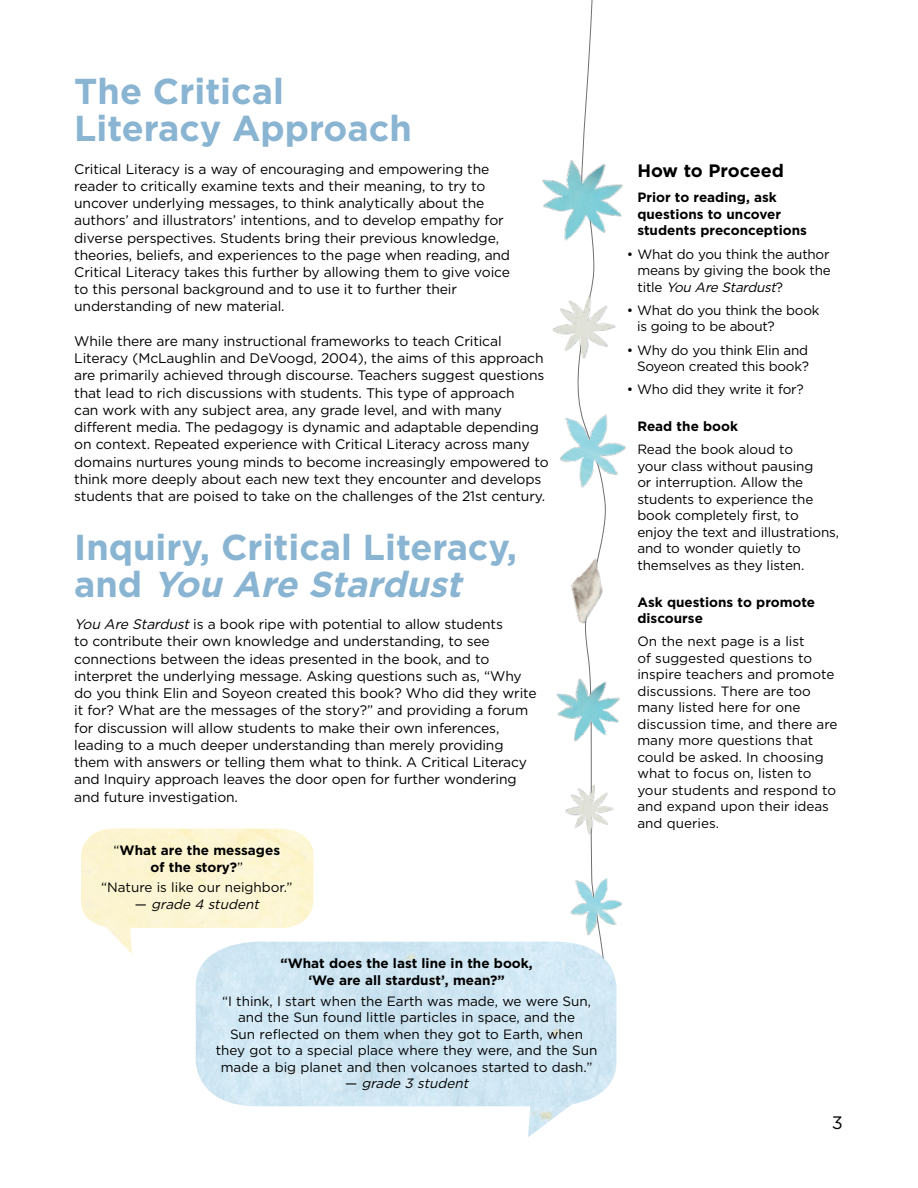
<style>
.page{position:relative;width:918px;height:1188px;background:#fff}
.page>*{position:absolute;margin:0;border:0;box-sizing:border-box;transform-origin:0 0}
.t1{font:700 36px/37.5px "Gotham HTF";color:#89b4d2}
.t2{font:700 18px "Gotham HTF";color:#000}
.t3{font:18px "Gotham HTF";color:#000}
.t4{font:13.8px/17.2px "Gotham HTF";letter-spacing:-.01em;color:#000}
.t5{font:13.5px/16.5px "Gotham HTF";letter-spacing:-.005em;color:#000}
.t6{font:700 13.5px/16.5px "Gotham HTF";color:#000;text-align:center}
.t7{font:italic 13.5px "Gotham HTF";color:#000}
.s1{font-style:italic}
.s2{font-weight:400}
.s3{font-style:normal}
</style>
<div class="page">
<svg style="left:583px;top:0;width:10px;height:664px"></svg>
<img style="left:542px;top:138px;width:84px;height:502px">
<img style="left:550px;top:664px;width:73px;height:278px">
<img style="left:81px;top:829px;width:233px;height:125px">
<img style="left:196px;top:942px;width:420px;height:195px">
<h1 class="t1" style="left:74px;top:72px;width:339px">The Critical<br>Literacy Approach</h1>
<p class="t4" style="left:74px;top:160px;width:437px">Critical Literacy is a way of encouraging and empowering the reader to critically examine texts and their meaning, to try to uncover underlying messages, to think analytically about the authors’ and illustrators’ intentions, and to develop empathy for diverse perspectives. Students bring their previous knowledge, theories, beliefs, and experiences to the page when reading, and Critical Literacy takes this further by allowing them to give voice to this personal background and to use it to further their understanding of new material.</p>
<p class="t4" style="left:74px;top:332px;width:476px">While there are many instructional frameworks to teach Critical Literacy (McLaughlin and DeVoogd, 2004), the aims of this approach are primarily achieved through discourse. Teachers suggest questions that lead to rich discussions with students. This type of approach<br>can work with any subject area, any grade level, and with many different media. The pedagogy is dynamic and adaptable depending on context. Repeated experience with Critical Literacy across many domains nurtures young minds to become increasingly empowered to think more deeply about each new text they encounter and develops students that are poised to take on the challenges of the 21st century.</p>
<h1 class="t1" style="left:74px;top:527px;width:444px">Inquiry, Critical Literacy, a n d <span class="s1">You Are Stardust</span></h1>
<p class="t4" style="left:74px;top:615px;width:464px"><span class="s1">You Are Stardust</span>is a book ripe with potential to allow students<br>to contribute their own knowledge and understanding, to see connections between the ideas presented in the book, and to interpret the underlying message. Asking questions such as, “Why do you think Elin and Soyeon created this book? Who did they write it for? What are the messages of the story?” and providing a forum for discussion will allow students to make their own inferences, leading to a much deeper understanding than merely providing them with answers or telling them what to think. A Critical Literacy and Inquiry approach leaves the door open for further wondering and future investigation.</p>
<p class="t6" style="left:114px;top:842px;width:168px"><span class="s2">“</span>What are the messages of the story?<span class="s2">”</span></p>
<p class="t5" style="left:101px;top:879px;width:193px">“Nature is like our neighbor.”</p>
<p class="t7" style="left:135px;top:897px;width:129px"><span class="s3">—</span> grade 4 student</p>
<p class="t6" style="left:280px;top:955px;width:254px">“What does the last line in the book, ‘We are all stardust’, mean?”</p>
<p class="t5" style="left:216px;top:993px;width:383px;text-align:center">“I think, I start when the Earth was made, we were Sun, and the Sun found little particles in space, and the<br>Sun reflected on them when they got to Earth, when they got to a special place where they were, and the Sun made a big planet and then volcanoes started to dash.”</p>
<p class="t7" style="left:345px;top:1076px;width:128px"><span class="s3">—</span> grade 3 student</p>
<h2 class="t2" style="left:637px;top:160px;width:148px">How to Proceed</h2>
<p class="t6" style="left:637px;top:189px;width:171px;text-align:left">Prior to reading, ask questions to uncover students preconceptions</p>
<p class="t5" style="left:638px;top:245px;width:195px;text-align:justify;text-indent:-11px">• What do you think the author means by giving the book the t i t l e <span class="s1">You Are Stardust</span>?</p>
<p class="t5" style="left:637px;top:302px;width:184px;text-indent:-10px">• What do you think the book is going to be about?</p>
<p class="t5" style="left:627px;top:341px;width:184px;text-align:right">• Why do you think Elin and<br>Soyeon created this book?</p>
<p class="t5" style="left:627px;top:381px;width:178px">• Who did they write it for?</p>
<p class="t6" style="left:637px;top:418px;width:102px">Read the book</p>
<p class="t5" style="left:637px;top:441px;width:203px">Read the book aloud to<br>your class without pausing<br>or interruption. Allow the students to experience the book completely first, to<br>enjoy the text and illustrations, and to wonder quietly to themselves as they listen.</p>
<p class="t6" style="left:637px;top:593px;width:179px;text-align:left">Ask questions to promote discourse</p>
<p class="t5" style="left:637px;top:633px;width:202px">On the next page is a list<br>of suggested questions to inspire teachers and promote discussions. There are too many listed here for one discussion time, and there are many more questions that could be asked. In choosing what to focus on, listen to your students and respond to and expand upon their ideas and queries.</p>
<h2 class="t3" style="left:832px;top:1112px;width:13px">3</h2>
</div>
